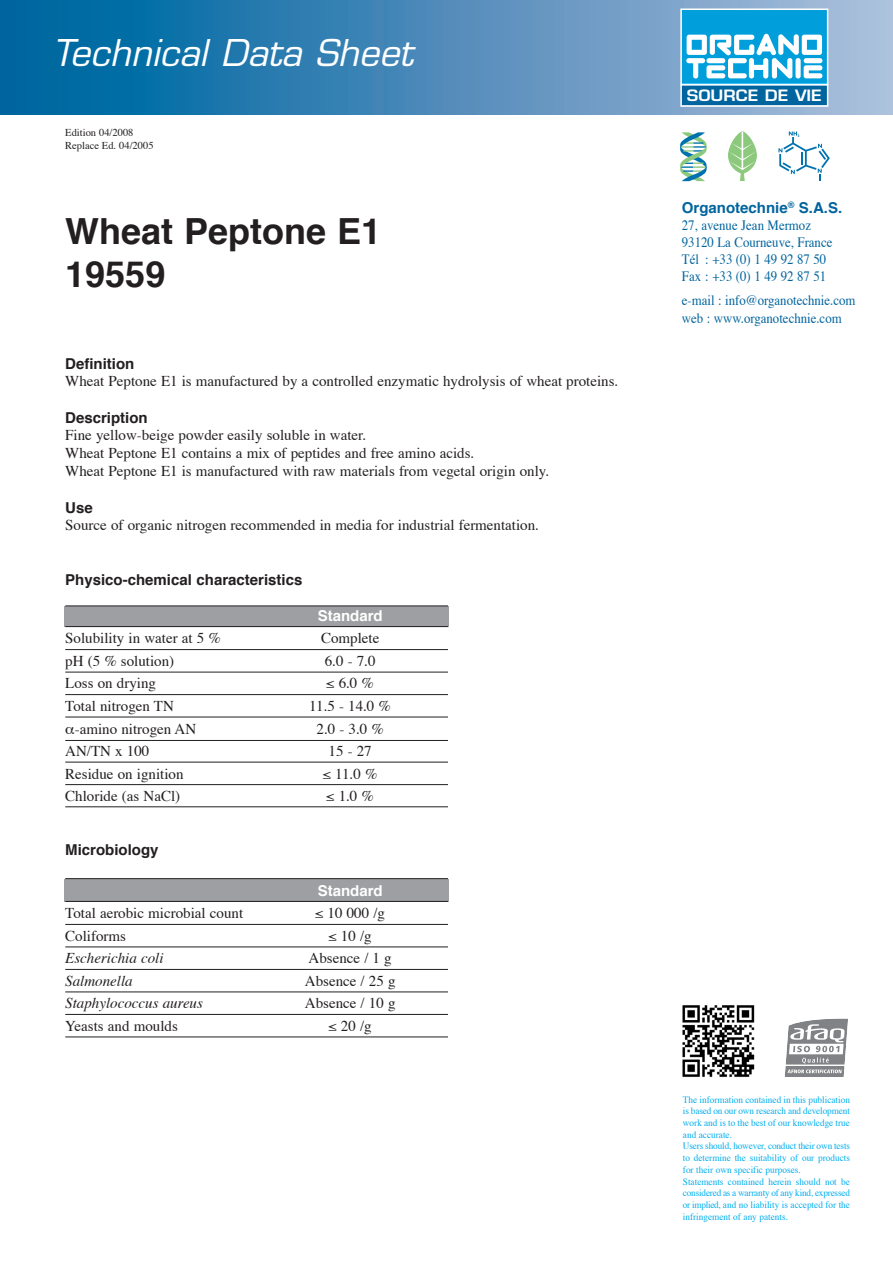
<style>
.page{position:relative;width:893px;height:1263px;background:#fff}
.page>*{position:absolute;margin:0;border:0;box-sizing:border-box;transform-origin:0 0}
.t1{font:700 36px/43.2px "Helvetica";color:#231f20}
.t2{font:italic 36px "Eurostile";color:#fff}
.t3{font:600 15.3px "Eurostile";color:#fff;scale:1.12 1}
.t4{font:15px/18px "Times";color:#231f20}
.t5{font:700 15px "Helvetica";color:#231f20}
.t6{font:italic 15px "Times";color:#231f20}
.t7{font:700 15px "Helvetica";color:#00649e}
.t8{font:700 15px "Helvetica";color:#fff}
.t9{font:14.25px/17.1px "Times";color:#00649e;scale:.9 1}
.t10{font:10.5px/12.6px "Times";color:#231f20}
.t11{font:9.75px/11.7px "Times";color:#00aeef;scale:.95 1}
</style>
<div class="page">
<div style="left:0;top:0;width:893px;height:115px;background:linear-gradient(to right,#005e9b,#b4c0dd)"></div>
<div style="left:682px;top:85px;width:145px;height:20px;background:#00649e"></div>
<div style="left:680px;top:84px;width:148px;height:23px;border:2px solid #fff"></div>
<div style="left:682px;top:10px;width:145px;height:72px;background:#009fdb"></div>
<svg style="left:686px;top:34px;width:136px;height:45px"></svg>
<div style="left:680px;top:9px;width:148px;height:76px;border:2px solid #fff"></div>
<svg style="left:728px;top:131px;width:28px;height:50px"></svg>
<svg style="left:778px;top:132px;width:52px;height:49px"></svg>
<svg style="left:680px;top:132px;width:27px;height:49px"></svg>
<svg style="left:784px;top:1018px;width:64px;height:59px"></svg>
<hr style="left:785px;top:1065px;width:60px;height:1px;background:#fff">
<div style="left:64px;top:606px;width:385px;height:20px;background:#9d9fa2"></div>
<div style="left:64px;top:879px;width:385px;height:23px;background:#9d9fa2"></div>
<hr style="left:65px;top:605px;width:383px;height:1px;background:#231f20">
<hr style="left:65px;top:626px;width:383px;height:1px;background:#231f20">
<hr style="left:65px;top:649px;width:383px;height:1px;background:#231f20">
<hr style="left:65px;top:672px;width:383px;height:1px;background:#231f20">
<hr style="left:65px;top:694px;width:383px;height:1px;background:#231f20">
<hr style="left:65px;top:717px;width:383px;height:1px;background:#231f20">
<hr style="left:65px;top:740px;width:383px;height:1px;background:#231f20">
<hr style="left:65px;top:762px;width:383px;height:1px;background:#231f20">
<hr style="left:65px;top:784px;width:383px;height:1px;background:#231f20">
<hr style="left:65px;top:806px;width:383px;height:1px;background:#231f20">
<hr style="left:65px;top:878px;width:383px;height:1px;background:#231f20">
<hr style="left:65px;top:901px;width:383px;height:1px;background:#231f20">
<hr style="left:65px;top:924px;width:383px;height:1px;background:#231f20">
<hr style="left:65px;top:946px;width:383px;height:1px;background:#231f20">
<hr style="left:65px;top:969px;width:383px;height:1px;background:#231f20">
<hr style="left:65px;top:991px;width:383px;height:1px;background:#231f20">
<hr style="left:65px;top:1014px;width:383px;height:1px;background:#231f20">
<hr style="left:65px;top:1036px;width:383px;height:1px;background:#231f20">
<img style="left:682px;top:1005px;width:73px;height:72px">
<h1 class="t2" style="left:53px;top:39px;width:362px">Technical Data Sheet</h1>
<p class="t10" style="left:65px;top:127px;width:90px">Edition 04/2008<br>Replace Ed. 04/2005</p>
<h1 class="t1" style="left:65px;top:213px;width:317px">Wheat Peptone E1<br>19559</h1>
<p class="t5" style="left:65px;top:357px;width:71px">Definition</p>
<p class="t4" style="left:65px;top:373px;width:555px">Wheat Peptone E1 is manufactured by a controlled enzymatic hydrolysis of wheat proteins.</p>
<p class="t5" style="left:65px;top:411px;width:84px">Description</p>
<p class="t4" style="left:65px;top:427px;width:485px">Fine yellow-beige powder easily soluble in water.<br>Wheat Peptone E1 contains a mix of peptides and free amino acids.<br>Wheat Peptone E1 is manufactured with raw materials from vegetal origin only.</p>
<p class="t5" style="left:65px;top:501px;width:29px">Use</p>
<p class="t4" style="left:65px;top:517px;width:475px">Source of organic nitrogen recommended in media for industrial fermentation.</p>
<p class="t5" style="left:65px;top:573px;width:239px">Physico-chemical characteristics</p>
<p class="t8" style="left:318px;top:609px;width:66px">Standard</p>
<p class="t4" style="left:65px;top:631px;width:157px">Solubility in water at 5 %</p>
<p class="t4" style="left:321px;top:631px;width:60px">Complete</p>
<p class="t4" style="left:65px;top:653px;width:111px">pH (5 % solution)</p>
<p class="t4" style="left:325px;top:653px;width:52px">6.0 - 7.0</p>
<p class="t4" style="left:65px;top:676px;width:92px">Loss on drying</p>
<p class="t4" style="left:326px;top:676px;width:49px">≤ 6.0 %</p>
<p class="t4" style="left:65px;top:698px;width:110px">Total nitrogen TN</p>
<p class="t4" style="left:309px;top:698px;width:83px">11.5 - 14.0 %</p>
<p class="t4" style="left:75px;top:721px;width:123px">-amino nitrogen AN</p>
<p class="t4" style="left:316px;top:721px;width:69px">2.0 - 3.0 %</p>
<p class="t4" style="left:65px;top:743px;width:86px">AN/TN x 100</p>
<p class="t4" style="left:329px;top:743px;width:45px">15 - 27</p>
<p class="t4" style="left:65px;top:766px;width:120px">Residue on ignition</p>
<p class="t4" style="left:323px;top:766px;width:56px">≤ 11.0 %</p>
<p class="t4" style="left:65px;top:788px;width:116px">Chloride (as NaCl)</p>
<p class="t4" style="left:326px;top:788px;width:49px">≤ 1.0 %</p>
<p class="t5" style="left:65px;top:844px;width:95px">Microbiology</p>
<p class="t8" style="left:318px;top:884px;width:66px">Standard</p>
<p class="t4" style="left:65px;top:905px;width:179px">Total aerobic microbial count</p>
<p class="t4" style="left:315px;top:905px;width:71px">≤ 10 000 /g</p>
<p class="t4" style="left:65px;top:928px;width:62px">Coliforms</p>
<p class="t4" style="left:329px;top:928px;width:45px">≤ 10 /g</p>
<p class="t6" style="left:65px;top:952px;width:100px">Escherichia coli</p>
<p class="t4" style="left:309px;top:950px;width:85px">Absence / 1 g</p>
<p class="t6" style="left:65px;top:974px;width:69px">Salmonella</p>
<p class="t4" style="left:305px;top:973px;width:92px">Absence / 25 g</p>
<p class="t6" style="left:65px;top:997px;width:139px">Staphylococcus aureus</p>
<p class="t4" style="left:305px;top:995px;width:92px">Absence / 10 g</p>
<p class="t4" style="left:65px;top:1018px;width:114px">Yeasts and moulds</p>
<p class="t4" style="left:329px;top:1018px;width:45px">≤ 20 /g</p>
<p class="t3" style="left:687px;top:89px;width:122px">SOURCE DE VIE</p>
<p class="t7" style="left:682px;top:201px;width:162px">Organotechnie<sup>®</sup> S.A.S.</p>
<p class="t9" style="left:682px;top:217px;width:169px">27, avenue Jean Mermoz<br>93120 La Courneuve, France<br>Tél : +33 (0) 1 49 92 87 50<br>Fax : +33 (0) 1 49 92 87 51</p>
<p class="t9" style="left:682px;top:293px;width:194px">e-mail : info@organotechnie.com web : www.organotechnie.com</p>
<p class="t11" style="left:683px;top:1094px;width:177px">The information contained in this publication is based on our own research and development work and is to the best of our knowledge true and accurate.<br>Users should, however, conduct their own tests to determine the suitability of our products for their own specific purposes.<br>Statements contained herein should not be considered as a warranty of any kind, expressed or implied, and no liability is accepted for the infringement of any patents.</p>
</div>
